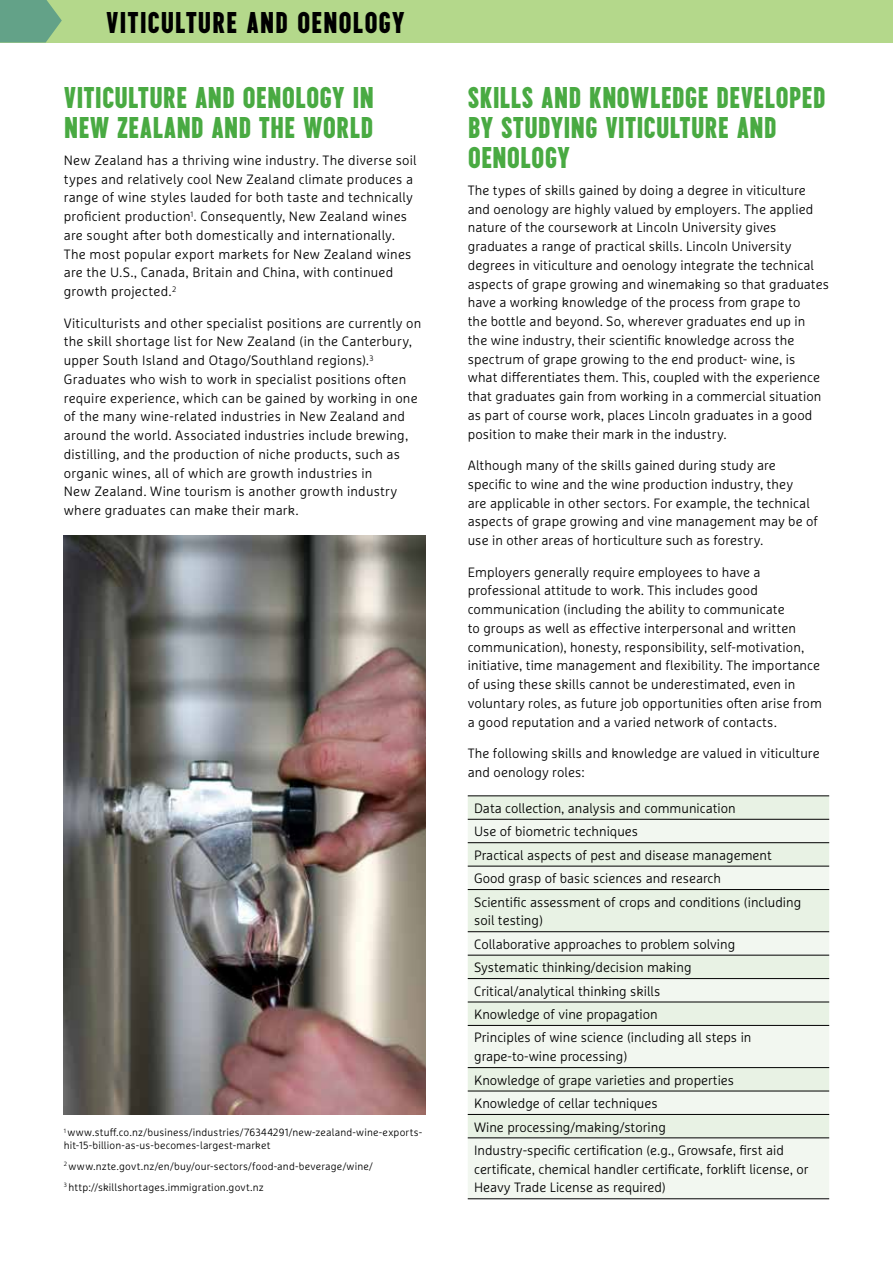
<style>
.page{position:relative;width:893px;height:1263px;background:#fff}
.page>*{position:absolute;margin:0;border:0;box-sizing:border-box;transform-origin:0 0}
.t1{font:30px/30px "Duotone";letter-spacing:-.005em;color:#49aa42}
.t2{font:30px "Duotone";letter-spacing:.02em;color:#000}
.t3{font:300 13.5px/18.8px "Marselis Pro";letter-spacing:.005em;color:#000}
.t4{font:300 10.5px/12.6px "Marselis Pro";letter-spacing:.02em;color:#000}
</style>
<div class="page">
<svg style="left:468px;top:796px;width:361px;height:23px;background:#e2ebde"></svg>
<svg style="left:468px;top:820px;width:361px;height:378px;fill:#f2f7f0"></svg>
<hr style="left:468px;top:795px;width:361px;height:1px;background:#000">
<hr style="left:468px;top:819px;width:361px;height:1px;background:#000">
<hr style="left:468px;top:842px;width:361px;height:1px;background:#000">
<hr style="left:468px;top:866px;width:361px;height:1px;background:#000">
<hr style="left:468px;top:889px;width:361px;height:1px;background:#000">
<hr style="left:468px;top:931px;width:361px;height:1px;background:#000">
<hr style="left:468px;top:955px;width:361px;height:1px;background:#000">
<hr style="left:468px;top:978px;width:361px;height:1px;background:#000">
<hr style="left:468px;top:1002px;width:361px;height:1px;background:#000">
<hr style="left:468px;top:1025px;width:361px;height:1px;background:#000">
<hr style="left:468px;top:1067px;width:361px;height:1px;background:#000">
<hr style="left:468px;top:1091px;width:361px;height:1px;background:#000">
<hr style="left:468px;top:1114px;width:361px;height:1px;background:#000">
<hr style="left:468px;top:1137px;width:361px;height:1px;background:#000">
<hr style="left:468px;top:1198px;width:361px;height:1px;background:#000">
<div style="left:0;top:0;width:893px;height:43px;background:#b4d88b"></div>
<svg style="left:0;top:0;width:62px;height:43px;background:#6ea988"></svg>
<img style="left:64px;top:536px;width:361px;height:578px">
<h1 class="t2" style="left:106px;top:6px;width:300px">VITICULTURE AND OENOLOGY</h1>
<h1 class="t1" style="left:64px;top:82px;width:312px">VITICULTURE AND OENOLOGY IN<br>NEW ZEALAND AND THE WORLD</h1>
<p class="t3" style="left:64px;top:150px;width:354px">New Zealand has a thriving wine industry. The diverse soil types and relatively cool New Zealand climate produces a range of wine styles lauded for both taste and technically proficient production<sup>1</sup>. Consequently, New Zealand wines are sought after both domestically and internationally.<br>The most popular export markets for New Zealand wines are the U.S., Canada, Britain and China, with continued growth projected.<sup>2</sup></p>
<p class="t3" style="left:64px;top:313px;width:359px">Viticulturists and other specialist positions are currently on the skill shortage list for New Zealand (in the Canterbury, upper South Island and Otago/Southland regions).<sup>3<br></sup>Graduates who wish to work in specialist positions often require experience, which can be gained by working in one of the many wine-related industries in New Zealand and around the world. Associated industries include brewing, distilling, and the production of niche products, such as organic wines, all of which are growth industries in<br>New Zealand. Wine tourism is another growth industry where graduates can make their mark.</p>
<p class="t4" style="left:64px;top:1126px;width:360px"><sup>1</sup> www.stuff.co.nz/business/industries/76344291/new-zealand-wine-exports&shy;hit-15-billion-as-us-becomes-largest-market</p>
<p class="t4" style="left:64px;top:1155px;width:311px;line-height:21.1px"><sup>2</sup> www.nzte.govt.nz/en/buy/our-sectors/food-and-beverage/wine/<br><sup>3</sup> http://skillshortages.immigration.govt.nz</p>
<h1 class="t1" style="left:468px;top:82px;width:359px">SKILLS AND KNOWLEDGE DEVELOPED<br>BY STUDYING VITICULTURE AND<br>OENOLOGY</h1>
<p class="t3" style="left:468px;top:180px;width:363px">The types of skills gained by doing a degree in viticulture and oenology are highly valued by employers. The applied nature of the coursework at Lincoln University gives graduates a range of practical skills. Lincoln University degrees in viticulture and oenology integrate the technical aspects of grape growing and winemaking so that graduates have a working knowledge of the process from grape to<br>the bottle and beyond. So, wherever graduates end up in<br>the wine industry, their scientific knowledge across the spectrum of grape growing to the end product- wine, is<br>what differentiates them. This, coupled with the experience that graduates gain from working in a commercial situation as part of course work, places Lincoln graduates in a good position to make their mark in the industry.</p>
<p class="t3" style="left:468px;top:456px;width:352px">Although many of the skills gained during study are specific to wine and the wine production industry, they<br>are applicable in other sectors. For example, the technical aspects of grape growing and vine management may be of use in other areas of horticulture such as forestry.</p>
<p class="t3" style="left:468px;top:562px;width:356px">Employers generally require employees to have a professional attitude to work. This includes good communication (including the ability to communicate<br>to groups as well as effective interpersonal and written communication), honesty, responsibility, self-motivation, initiative, time management and flexibility. The importance of using these skills cannot be underestimated, even in voluntary roles, as future job opportunities often arise from a good reputation and a varied network of contacts.</p>
<p class="t3" style="left:468px;top:744px;width:353px">The following skills and knowledge are valued in viticulture and oenology roles:</p>
<p class="t3" style="left:474px;top:796px;width:329px;line-height:23.4px">Data collection, analysis and communication<br>Use of biometric techniques<br>Practical aspects of pest and disease management Good grasp of basic sciences and research<br>Scientific assessment of crops and conditions (including</p>
<p class="t3" style="left:474px;top:909px;width:279px;line-height:23.4px">soil testing)<br>Collaborative approaches to problem solving Systematic thinking/decision making Critical/analytical thinking skills<br>Knowledge of vine propagation<br>Principles of wine science (including all steps in</p>
<p class="t3" style="left:474px;top:1044px;width:311px;line-height:23.4px">grape-to-wine processing)<br>Knowledge of grape varieties and properties Knowledge of cellar techniques<br>Wine processing/making/storing<br>Industry-specific certification (e.g., Growsafe, first aid</p>
<p class="t3" style="left:474px;top:1159px;width:336px">certificate, chemical handler certificate, forklift license, or<br>Heavy Trade License as required)</p>
</div>
